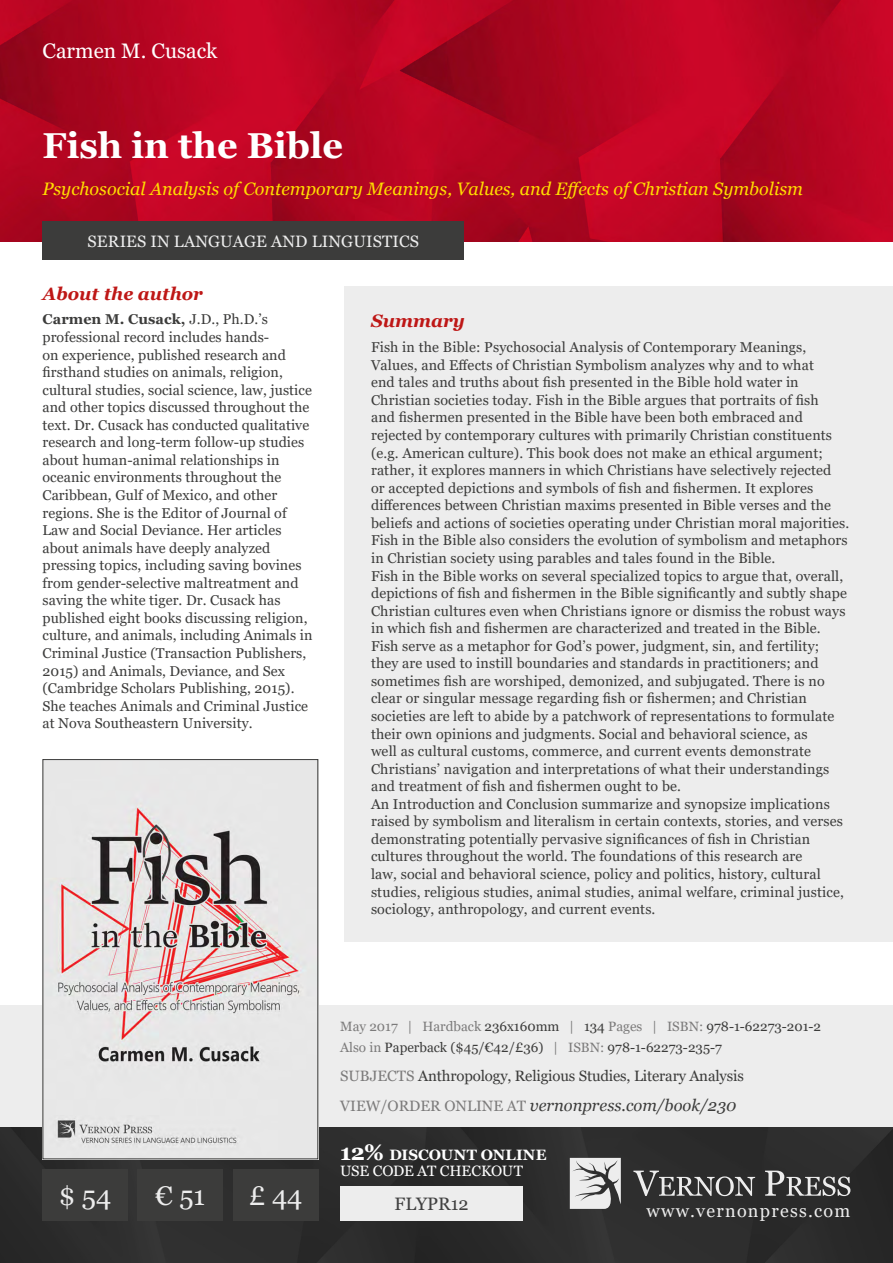
<style>
.page{position:relative;width:893px;height:1263px;background:#fff}
.page>*{position:absolute;margin:0;border:0;box-sizing:border-box;transform-origin:0 0}
.t1{font:700 36px "Georgia";color:#fff}
.t2{font:27px "Georgia";color:#ededed}
.t3{font:21px "Georgia";color:#fff}
.t4{font:italic 18px "Georgia";color:#fd0}
.t5{font:italic 700 18px "Georgia";color:#be1716}
.t6{font:18px "Georgia";letter-spacing:.07em;color:#ededed}
.t7{font:18px "Georgia";color:#404040}
.t8{font:italic 16.5px "Georgia";color:#3c3c3b}
.t9{font:16.5px "Georgia";letter-spacing:.01em;color:#ededed}
.t10{font:15px "Georgia";letter-spacing:-.01em;color:#3c3c3b}
.t11{font:15px/16.5px "Georgia";letter-spacing:-.015em;color:#fff}
.t12{font:14.25px/17.5px "Georgia";letter-spacing:.01em;color:#3c3c3b}
.t13{font:13.5px/21px "Georgia";color:#3c3c3b}
.s1{font-weight:700}
.s2{color:#7c7b7b}
.s3{font-style:normal;font-size:15px;color:#7c7b7b}
.s4{font-weight:700;font-size:22.5px}
</style>
<div class="page">
<img style="left:0;top:0;width:893px;height:242px">
<div style="left:0;top:1127px;width:893px;height:136px;background:#2d2d2d"></div>
<svg style="left:633px;top:1170px;width:122px;height:26px"></svg>
<svg style="left:765px;top:1170px;width:85px;height:26px"></svg>
<svg style="left:570px;top:1158px;width:51px;height:51px"></svg>
<div style="left:43px;top:1169px;width:85px;height:51px;background:#3c3c3b"></div>
<div style="left:138px;top:1169px;width:85px;height:51px;background:#3c3c3b"></div>
<div style="left:233px;top:1169px;width:85px;height:51px;background:#3c3c3b"></div>
<div style="left:340px;top:1186px;width:183px;height:34px;background:#ededed"></div>
<div style="left:345px;top:286px;width:548px;height:655px;background:#ededed"></div>
<div style="left:43px;top:221px;width:421px;height:38px;background:#3c3c3b"></div>
<div style="left:0;top:1005px;width:893px;height:122px;background:#ededed"></div>
<img style="left:45px;top:761px;width:271px;height:396px">
<div style="left:43px;top:759px;width:275px;height:400px;border:1px solid #3c3c3b"></div>
<h3 class="t3" style="left:43px;top:38px;width:176px">Carmen M. Cusack</h3>
<h1 class="t1" style="left:43px;top:123px;width:302px">Fish in the Bible</h1>
<p class="t4" style="left:43px;top:177px;width:762px">Psychosocial Analysis of Contemporary Meanings, Values, and Effects of Christian Symbolism</p>
<p class="t9" style="left:88px;top:231px;width:333px">SERIES IN LANGUAGE AND LINGUISTICS</p>
<p class="t5" style="left:43px;top:282px;width:162px">About the author</p>
<p class="t12" style="left:43px;top:311px;width:271px"><span class="s1">Carmen M. Cusack,</span> J.D., Ph.D.’s professional record includes hands-<br>on experience, published research and firsthand studies on animals, religion, cultural studies, social science, law, justice and other topics discussed throughout the text. Dr. Cusack has conducted qualitative research and long-term follow-up studies about human-animal relationships in oceanic environments throughout the Caribbean, Gulf of Mexico, and other regions. She is the Editor of Journal of Law and Social Deviance. Her articles about animals have deeply analyzed pressing topics, including saving bovines from gender-selective maltreatment and saving the white tiger. Dr. Cusack has published eight books discussing religion, culture, and animals, including Animals in Criminal Justice (Transaction Publishers, 2015) and Animals, Deviance, and Sex (Cambridge Scholars Publishing, 2015).<br>She teaches Animals and Criminal Justice at Nova Southeastern University.</p>
<p class="t5" style="left:371px;top:309px;width:95px">Summary</p>
<p class="t12" style="left:371px;top:339px;width:480px">Fish in the Bible: Psychosocial Analysis of Contemporary Meanings, Values, and Effects of Christian Symbolism analyzes why and to what<br>end tales and truths about fish presented in the Bible hold water in Christian societies today. Fish in the Bible argues that portraits of fish<br>and fishermen presented in the Bible have been both embraced and rejected by contemporary cultures with primarily Christian constituents (e.g. American culture). This book does not make an ethical argument; rather, it explores manners in which Christians have selectively rejected<br>or accepted depictions and symbols of fish and fishermen. It explores differences between Christian maxims presented in Bible verses and the beliefs and actions of societies operating under Christian moral majorities.<br>Fish in the Bible also considers the evolution of symbolism and metaphors in Christian society using parables and tales found in the Bible.<br>Fish in the Bible works on several specialized topics to argue that, overall, depictions of fish and fishermen in the Bible significantly and subtly shape Christian cultures even when Christians ignore or dismiss the robust ways in which fish and fishermen are characterized and treated in the Bible.<br>Fish serve as a metaphor for God’s power, judgment, sin, and fertility; they are used to instill boundaries and standards in practitioners; and sometimes fish are worshiped, demonized, and subjugated. There is no clear or singular message regarding fish or fishermen; and Christian societies are left to abide by a patchwork of representations to formulate their own opinions and judgments. Social and behavioral science, as<br>well as cultural customs, commerce, and current events demonstrate Christians’ navigation and interpretations of what their understandings and treatment of fish and fishermen ought to be.<br>An Introduction and Conclusion summarize and synopsize implications raised by symbolism and literalism in certain contexts, stories, and verses demonstrating potentially pervasive significances of fish in Christian cultures throughout the world. The foundations of this research are<br>law, social and behavioral science, policy and politics, history, cultural studies, religious studies, animal studies, animal welfare, criminal justice, sociology, anthropology, and current events.</p>
<p class="t13" style="left:340px;top:1016px;width:482px"><span class="s2">May 2017 | Hardback</span> 236x160mm <span class="s2">|</span> 134 <span class="s2">Pages | ISBN:</span> 978-1-62273-201-2<br><span class="s2">Also in</span> Paperback ($45/€42/£36) <span class="s2">| ISBN:</span> 978-1-62273-235-7</p>
<p class="t10" style="left:340px;top:1067px;width:405px"><span class="s2">SUBJECTS</span> Anthropology, Religious Studies, Literary Analysis</p>
<p class="t8" style="left:340px;top:1095px;width:398px"><span class="s3">VIEW/ORDER ONLINE AT</span> vernonpress.com/book/230</p>
<p class="t11" style="left:340px;top:1146px;width:208px"><span class="s4">12%</span> <span class="s1">DISCOUNT ONLINE<br></span>USE CODE AT CHECKOUT</p>
<h2 class="t2" style="left:59px;top:1179px;width:54px">$ 54</h2>
<h2 class="t2" style="left:155px;top:1179px;width:51px">€ 51</h2>
<h2 class="t2" style="left:249px;top:1179px;width:55px">£ 44</h2>
<p class="t7" style="left:395px;top:1193px;width:76px">FLYPR12</p>
<p class="t6" style="left:647px;top:1199px;width:205px">www.vernonpress.com</p>
</div>
